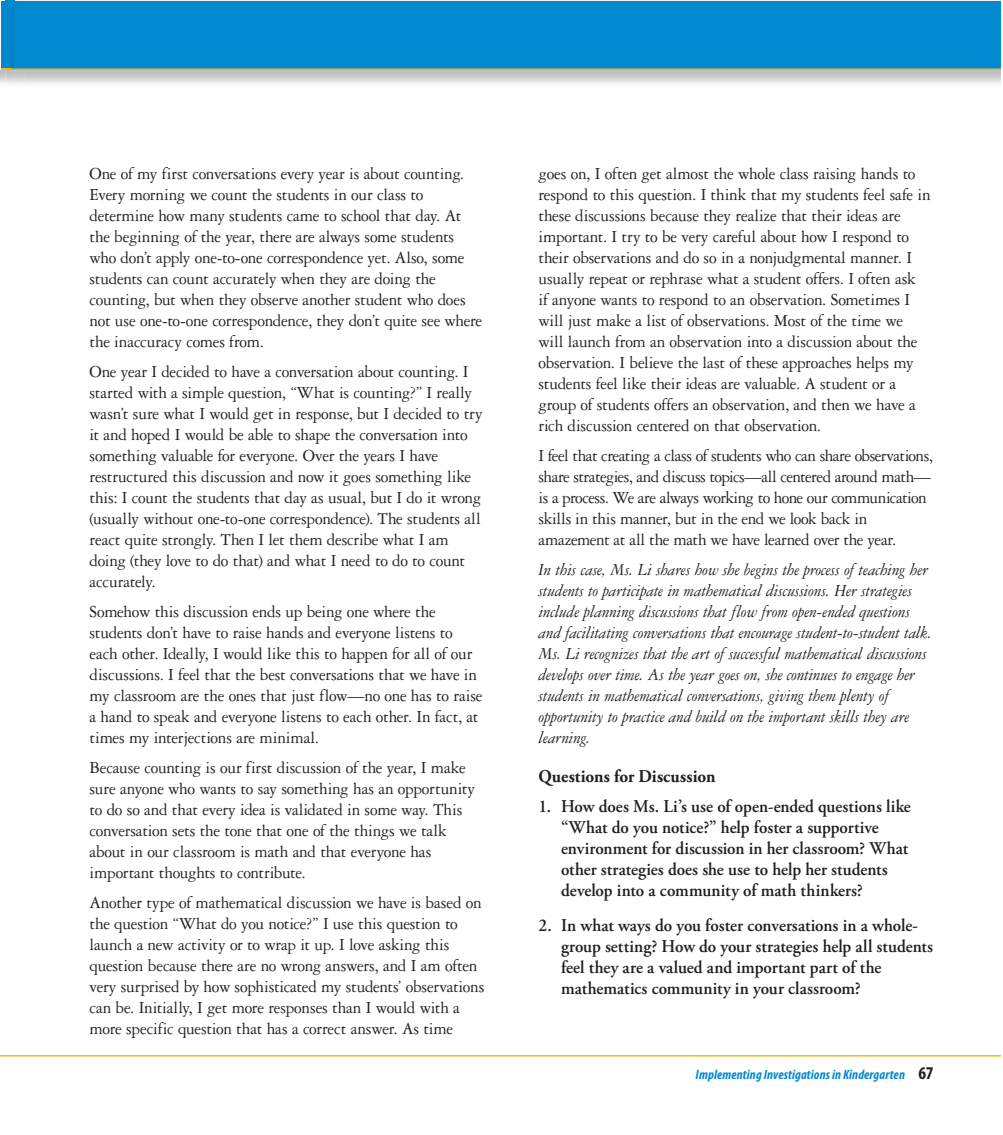
<style>
.page{position:relative;width:1003px;height:1135px;background:#fff}
.page>*{position:absolute;margin:0;border:0;box-sizing:border-box;transform-origin:0 0}
.t1{font:18px/21px "Garamond 3 LT Std";letter-spacing:-.015em;color:#231f20;scale:.95 1}
.t2{font:italic 18px/21px "Garamond 3 LT Std";letter-spacing:-.01em;color:#231f20;scale:.95 1}
.t3{font:600 18px/21px "Adobe Garamond Pro";color:#231f20;scale:.95 1}
.t4{font:700 18px "Adobe Garamond Pro";letter-spacing:.005em;color:#231f20;scale:.95 1}
.t5{font:italic 700 condensed 13.5px "Myriad Pro";letter-spacing:.01em;color:#0089cf}
.s1{font-style:normal;font-size:18px;color:#231f20}
</style>
<div class="page">
<div style="left:1px;top:1px;width:13px;height:67px;background:#0089cf"></div>
<svg style="left:1px;top:1055px;width:13px;height:1px"></svg>
<img style="left:5px;top:70px;width:19px;height:16px">
<svg style="left:1px;top:68px;width:13px;height:2px"></svg>
<div style="left:14px;top:1px;width:986px;height:67px;background:#0089cf"></div>
<hr style="left:14px;top:68px;width:986px;height:2px;background:#f2b90f">
<hr style="left:14px;top:1055px;width:986px;height:1px;background:#f2b90f">
<p class="t1" style="left:89px;top:164px;width:415px">One of my first conversations every year is about counting.<br>Every morning we count the students in our class to determine how many students came to school that day. At the beginning of the year, there are always some students who don’t apply one-to-one correspondence yet. Also, some students can count accurately when they are doing the counting, but when they observe another student who does not use one-to-one correspondence, they don’t quite see where the inaccuracy comes from.</p>
<p class="t1" style="left:89px;top:362px;width:415px">One year I decided to have a conversation about counting. I started with a simple question, “What is counting?” I really wasn’t sure what I would get in response, but I decided to try it and hoped I would be able to shape the conversation into something valuable for everyone. Over the years I have restructured this discussion and now it goes something like this: I count the students that day as usual, but I do it wrong (usually without one-to-one correspondence). The students all react quite strongly. Then I let them describe what I am doing (they love to do that) and what I need to do to count accurately.</p>
<p class="t1" style="left:89px;top:602px;width:415px">Somehow this discussion ends up being one where the students don’t have to raise hands and everyone listens to each other. Ideally, I would like this to happen for all of our discussions. I feel that the best conversations that we have in my classroom are the ones that just flow—no one has to raise a hand to speak and everyone listens to each other. In fact, at times my interjections are minimal.</p>
<p class="t1" style="left:89px;top:758px;width:407px">Because counting is our first discussion of the year, I make sure anyone who wants to say something has an opportunity to do so and that every idea is validated in some way. This conversation sets the tone that one of the things we talk about in our classroom is math and that everyone has important thoughts to contribute.</p>
<p class="t1" style="left:89px;top:893px;width:417px">Another type of mathematical discussion we have is based on the question “What do you notice?” I use this question to launch a new activity or to wrap it up. I love asking this question because there are no wrong answers, and I am often very surprised by how sophisticated my students’ observations can be. Initially, I get more responses than I would with a more specific question that has a correct answer. As time</p>
<p class="t1" style="left:538px;top:164px;width:414px">goes on, I often get almost the whole class raising hands to respond to this question. I think that my students feel safe in these discussions because they realize that their ideas are important. I try to be very careful about how I respond to their observations and do so in a nonjudgmental manner. I usually repeat or rephrase what a student offers. I often ask<br>if anyone wants to respond to an observation. Sometimes I will just make a list of observations. Most of the time we will launch from an observation into a discussion about the observation. I believe the last of these approaches helps my students feel like their ideas are valuable. A student or a group of students offers an observation, and then we have a rich discussion centered on that observation.</p>
<p class="t1" style="left:538px;top:447px;width:416px">I feel that creating a class of students who can share observations, share strategies, and discuss topics—all centered around math— is a process. We are always working to hone our communication skills in this manner, but in the end we look back in amazement at all the math we have learned over the year.</p>
<p class="t2" style="left:538px;top:560px;width:415px">In this case, Ms. Li shares how she begins the process of teaching her students to participate in mathematical discussions. Her strategies include planning discussions that flow from open-ended questions and facilitating conversations that encourage student-to-student talk.<br>Ms. Li recognizes that the art of successful mathematical discussions develops over time. As the year goes on, she continues to engage her students in mathematical conversations, giving them plenty of opportunity to practice and build on the important skills they are learning.</p>
<p class="t4" style="left:538px;top:765px;width:188px">Questions for Discussion</p>
<p class="t3" style="left:560px;top:797px;width:370px;text-indent:-23px">1. How does Ms. Li’s use of open-ended questions like “What do you notice?” help foster a supportive environment for discussion in her classroom? What other strategies does she use to help her students develop into a community of math thinkers?</p>
<p class="t3" style="left:560px;top:916px;width:393px;text-indent:-23px">2. In what ways do you foster conversations in a whole&shy;group setting? How do your strategies help all students feel they are a valued and important part of the mathematics community in your classroom?</p>
<p class="t5" style="left:695px;top:1069px;width:239px">Implementing Investigations in Kindergarten <span class="s1">67</span></p>
</div>
